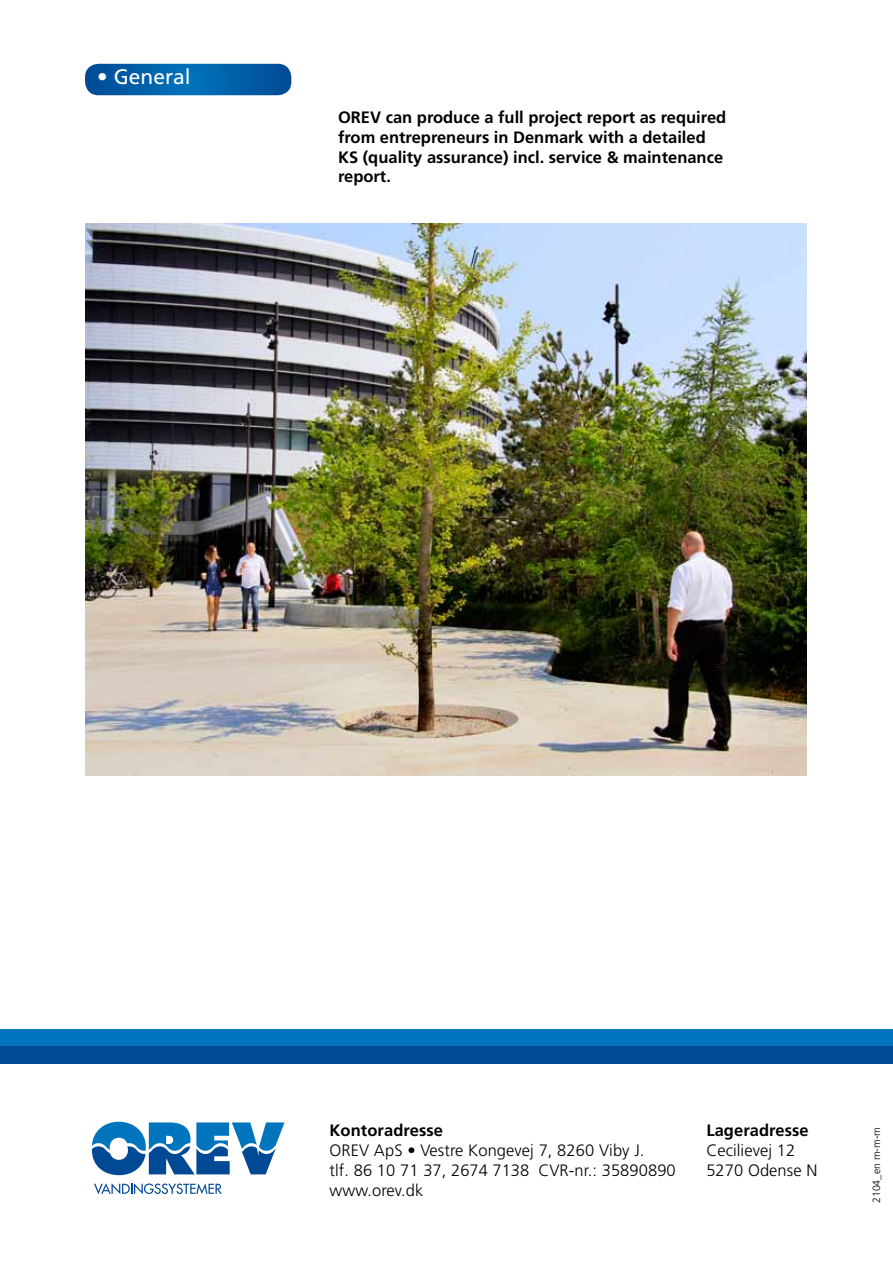
<style>
.page{position:relative;width:893px;height:1263px;background:#fff}
.page>*{position:absolute;margin:0;border:0;box-sizing:border-box;transform-origin:0 0}
.t1{font:21px "Frutiger LT Std";color:#fff}
.t2{font:700 16.5px/19.8px "Frutiger LT Std";color:#000}
.t3{font:300 16.5px/19.8px "Frutiger LT Std";letter-spacing:.005em;color:#000}
.t4{font:300 10.5px "Frutiger LT Std";color:#000}
</style>
<div class="page">
<svg style="left:92px;top:1122px;width:193px;height:53px"></svg>
<svg style="left:94px;top:1183px;width:128px;height:11px"></svg>
<div style="left:0;top:1029px;width:893px;height:17px;background:#0075bd"></div>
<div style="left:0;top:1046px;width:893px;height:17px;background:#004994"></div>
<svg style="left:85px;top:64px;width:206px;height:31px;background:#0562a9"></svg>
<img style="left:85px;top:223px;width:722px;height:552px">
<p class="t1" style="left:97px;top:65px;width:95px">• General</p>
<p class="t2" style="left:338px;top:107px;width:390px">OREV can produce a full project report as required from entrepreneurs in Denmark with a detailed KS (quality assurance) incl. service &amp; maintenance report.</p>
<p class="t2" style="left:330px;top:1121px;width:115px">Kontoradresse</p>
<p class="t3" style="left:330px;top:1141px;width:348px">OREV ApS • Vestre Kongevej 7, 8260 Viby J.<br>tlf. 86 10 71 37, 2674 7138 CVR-nr.: 35890890 www.orev.dk</p>
<p class="t2" style="left:706px;top:1121px;width:104px">Lageradresse</p>
<p class="t3" style="left:706px;top:1141px;width:113px">Cecilievej 12<br>5270 Odense N</p>
<p class="t4" style="left:870px;top:1203px;width:77px;rotate:-90deg">2104_en m-m-m</p>
</div>
